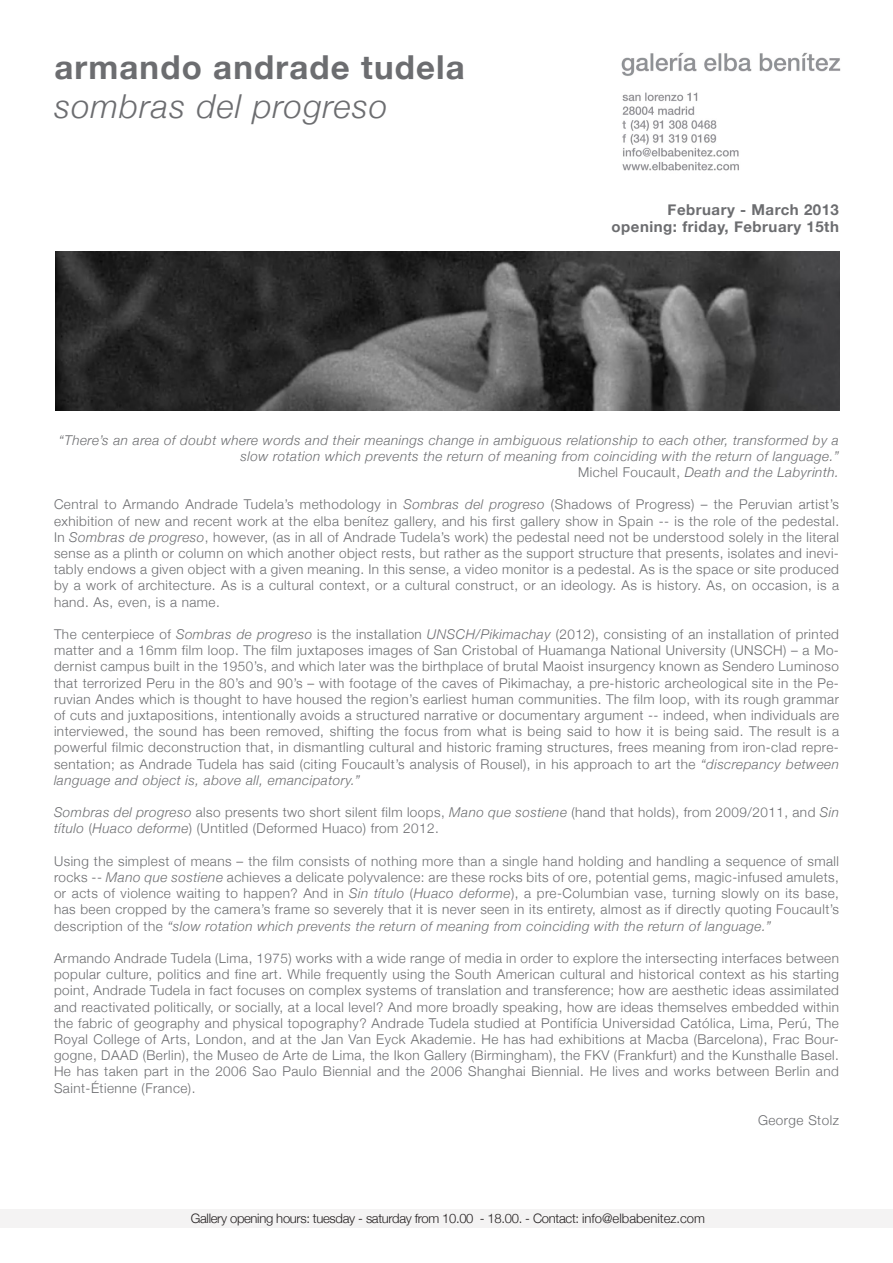
<style>
.page{position:relative;width:893px;height:1263px;background:#fff}
.page>*{position:absolute;margin:0;border:0;box-sizing:border-box;transform-origin:0 0}
.t1{font:700 33px "Helvetica Neue";letter-spacing:.035em;color:#6c6d70}
.t2{font:italic 300 33px "Helvetica Neue";letter-spacing:.035em;color:#6c6d70}
.t3{font:700 15px "Helvetica Neue";letter-spacing:.035em;color:#6c6d70}
.t4{font:300 13.5px/16.2px "Helvetica Neue";letter-spacing:.035em;color:#6c6d70;text-align:justify}
.t5{font:italic 300 13.5px/16.2px "Helvetica Neue";letter-spacing:.035em;color:#6c6d70;text-align:right}
.t6{font:300 13.05px "Helvetica Neue";letter-spacing:-.025em;color:#231f20}
.s1{font-style:normal}
.s2{font-style:italic}
</style>
<div class="page">
<img style="left:621px;top:52px;width:220px;height:119px">
<div style="left:0;top:1209px;width:893px;height:19px;background:#f4f3f3"></div>
<img style="left:55px;top:252px;width:784px;height:158px">
<p class="t1" style="left:54px;top:47px;width:412px">armando andrade tudela</p>
<p class="t2" style="left:54px;top:87px;width:335px">sombras del progreso</p>
<p class="t3" style="left:668px;top:200px;width:173px">February - March 2013</p>
<p class="t3" style="left:611px;top:217px;width:229px">opening: friday, February 15th</p>
<p class="t5" style="left:59px;top:431px;width:781px">“There’s an area of doubt where words and their meanings change in ambiguous relationship to each other, transformed by a slow rotation which prevents the return of meaning from coinciding with the return of language.”</p>
<p class="t5" style="left:578px;top:464px;width:262px"><span class="s1">Michel Foucault,</span> Death and the Labyrinth.</p>
<p class="t4" style="left:54px;top:496px;width:787px">Central to Armando Andrade Tudela’s methodology in <span class="s2">Sombras del progreso</span> (Shadows of Progress) – the Peruvian artist’s exhibition of new and recent work at the elba benítez gallery, and his first gallery show in Spain -- is the role of the pedestal.<br>In <span class="s2">Sombras de progreso</span>, however, (as in all of Andrade Tudela’s work) the pedestal need not be understood solely in the literal sense as a plinth or column on which another object rests, but rather as the support structure that presents, isolates and inevi&shy;tably endows a given object with a given meaning. In this sense, a video monitor is a pedestal. As is the space or site produced by a work of architecture. As is a cultural context, or a cultural construct, or an ideology. As is history. As, on occasion, is a hand. As, even, is a name.</p>
<p class="t4" style="left:54px;top:626px;width:786px">The centerpiece of <span class="s2">Sombras de progreso</span> is the installation <span class="s2">UNSCH/Pikimachay</span> (2012), consisting of an installation of printed matter and a 16mm film loop. The film juxtaposes images of San Cristobal of Huamanga National University (UNSCH) – a Mo&shy;dernist campus built in the 1950’s, and which later was the birthplace of brutal Maoist insurgency known as Sendero Luminoso that terrorized Peru in the 80’s and 90’s – with footage of the caves of Pikimachay, a pre-historic archeological site in the Pe&shy;ruvian Andes which is thought to have housed the region’s earliest human communities. The film loop, with its rough grammar of cuts and juxtapositions, intentionally avoids a structured narrative or documentary argument -- indeed, when individuals are interviewed, the sound has been removed, shifting the focus from what is being said to how it is being said. The result is a powerful filmic deconstruction that, in dismantling cultural and historic framing structures, frees meaning from iron-clad repre&shy;sentation; as Andrade Tudela has said (citing Foucault’s analysis of Rousel), in his approach to art the <span class="s2">“discrepancy between language and object is, above all, emancipatory.”</span></p>
<p class="t4" style="left:54px;top:804px;width:786px"><span class="s2">Sombras del progreso</span> also presents two short silent film loops, <span class="s2">Mano que sostiene</span> (hand that holds), from 2009/2011, and <span class="s2">Sin título</span> (<span class="s2">Huaco deforme</span>) (Untitled (Deformed Huaco) from 2012.</p>
<p class="t4" style="left:54px;top:852px;width:786px">Using the simplest of means – the film consists of nothing more than a single hand holding and handling a sequence of small rocks -- <span class="s2">Mano que sostiene</span> achieves a delicate polyvalence: are these rocks bits of ore, potential gems, magic-infused amulets, or acts of violence waiting to happen? And in <span class="s2">Sin título</span> (<span class="s2">Huaco deforme</span>), a pre-Columbian vase, turning slowly on its base, has been cropped by the camera’s frame so severely that it is never seen in its entirety, almost as if directly quoting Foucault’s description of the <span class="s2">“slow rotation which prevents the return of meaning from coinciding with the return of language.”</span></p>
<p class="t4" style="left:54px;top:950px;width:786px">Armando Andrade Tudela (Lima, 1975) works with a wide range of media in order to explore the intersecting interfaces between popular culture, politics and fine art. While frequently using the South American cultural and historical context as his starting point, Andrade Tudela in fact focuses on complex systems of translation and transference; how are aesthetic ideas assimilated and reactivated politically, or socially, at a local level? And more broadly speaking, how are ideas themselves embedded within the fabric of geography and physical topography? Andrade Tudela studied at Pontifícia Universidad Católica, Lima, Perú, The Royal College of Arts, London, and at the Jan Van Eyck Akademie. He has had exhibitions at Macba (Barcelona), Frac Bour&shy;gogne, DAAD (Berlin), the Museo de Arte de Lima, the Ikon Gallery (Birmingham), the FKV (Frankfurt) and the Kunsthalle Basel.<br>He has taken part in the 2006 Sao Paulo Biennial and the 2006 Shanghai Biennial. He lives and works between Berlin and Saint-Étienne (France).</p>
<p class="t4" style="left:758px;top:1112px;width:82px">George Stolz</p>
<p class="t6" style="left:191px;top:1210px;width:516px">Gallery opening hours: tuesday - saturday from 10.00 - 18.00. - Contact: info@elbabenitez.com</p>
</div>
